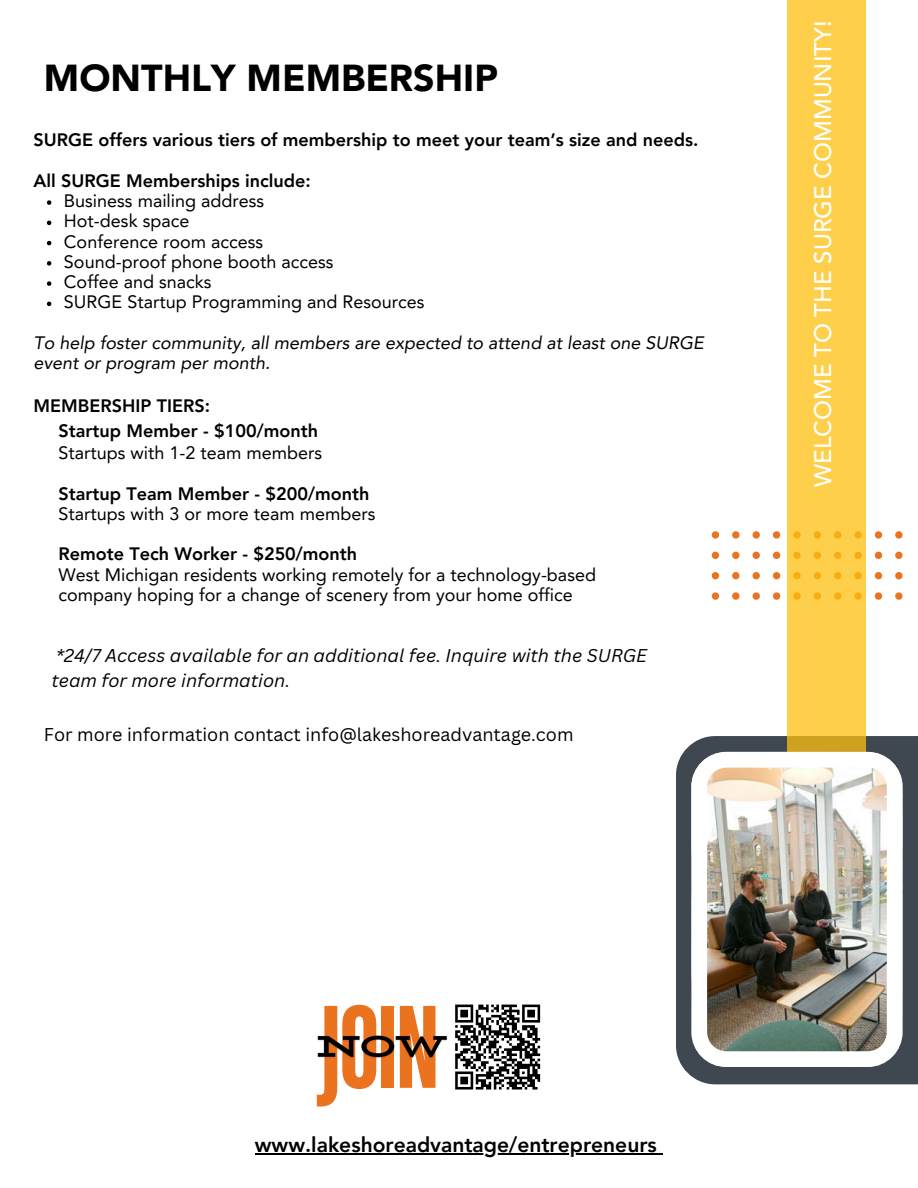
<style>
.page{position:relative;width:918px;height:1188px;background:#fff}
.page>*{position:absolute;margin:0;border:0;box-sizing:border-box;transform-origin:0 0}
.t1{font:700 117px "TT Bluescreens";color:#eb731f}
.t2{font:900 37.5px "Avenir LT Pro";color:#000}
.t3{font:500 24px "Avenir LT Pro";color:#fff}
.t4{font:800 21px "Avenir LT Pro";color:#000}
.t5{font:18px "Avenir LT Pro";color:#000}
.t6{font:800 18px "Avenir LT Pro";color:#000}
.t7{font:italic 18px/20.2px "Avenir LT Pro";color:#000}
.t8{font:italic 18px/24.8px "Canva Sans";color:#000}
.t9{font:18px "Canva Sans";color:#000}
</style>
<div class="page">
<div style="left:676px;top:736px;width:242px;height:348px;background:#3f4851"></div>
<svg style="left:712px;top:592px;width:7px;height:8px"></svg>
<svg style="left:712px;top:572px;width:7px;height:7px"></svg>
<svg style="left:712px;top:552px;width:7px;height:7px"></svg>
<svg style="left:712px;top:531px;width:7px;height:8px"></svg>
<svg style="left:732px;top:592px;width:7px;height:8px"></svg>
<svg style="left:732px;top:572px;width:7px;height:7px"></svg>
<svg style="left:732px;top:552px;width:7px;height:7px"></svg>
<svg style="left:732px;top:531px;width:7px;height:8px"></svg>
<svg style="left:753px;top:592px;width:7px;height:8px"></svg>
<svg style="left:753px;top:572px;width:7px;height:7px"></svg>
<svg style="left:753px;top:552px;width:7px;height:7px"></svg>
<svg style="left:753px;top:531px;width:7px;height:8px"></svg>
<svg style="left:773px;top:592px;width:7px;height:8px"></svg>
<svg style="left:773px;top:572px;width:7px;height:7px"></svg>
<svg style="left:773px;top:552px;width:7px;height:7px"></svg>
<svg style="left:773px;top:531px;width:7px;height:8px"></svg>
<svg style="left:875px;top:592px;width:7px;height:8px"></svg>
<svg style="left:875px;top:572px;width:7px;height:7px"></svg>
<svg style="left:875px;top:552px;width:7px;height:7px"></svg>
<svg style="left:875px;top:531px;width:7px;height:8px"></svg>
<svg style="left:895px;top:592px;width:8px;height:8px"></svg>
<svg style="left:895px;top:572px;width:8px;height:7px"></svg>
<svg style="left:895px;top:552px;width:8px;height:7px"></svg>
<svg style="left:895px;top:531px;width:8px;height:8px"></svg>
<div style="left:787px;top:0;width:78px;height:1019px;background:#fecf4a"></div>
<img style="left:691px;top:752px;width:212px;height:315px">
<svg style="left:47px;top:200px;width:4px;height:5px"></svg>
<svg style="left:47px;top:221px;width:4px;height:4px"></svg>
<svg style="left:47px;top:241px;width:4px;height:4px"></svg>
<svg style="left:47px;top:261px;width:4px;height:5px"></svg>
<svg style="left:47px;top:281px;width:4px;height:5px"></svg>
<svg style="left:47px;top:302px;width:4px;height:4px"></svg>
<img style="left:317px;top:1035px;width:130px;height:23px">
<svg style="left:455px;top:1004px;width:86px;height:86px"></svg>
<hr style="left:255px;top:1154px;width:402px;height:1px;background:#000">
<p class="t2" style="left:44px;top:62px;width:456px">MONTHLY MEMBERSHIP</p>
<h4 class="t6" style="left:33px;top:133px;width:667px">SURGE offers various tiers of membership to meet your team’s size and needs.</h4>
<h2 class="t6" style="left:33px;top:173px;width:279px">All SURGE Memberships include:</h2>
<h6 class="t5" style="left:64px;top:193px;width:202px">Business mailing address</h6>
<h6 class="t5" style="left:64px;top:214px;width:127px">Hot-desk space</h6>
<p class="t5" style="left:64px;top:234px;width:201px">Conference room access</p>
<p class="t5" style="left:64px;top:254px;width:271px">Sound-proof phone booth access</p>
<p class="t5" style="left:64px;top:274px;width:149px">Coffee and snacks</p>
<p class="t5" style="left:64px;top:295px;width:362px">SURGE Startup Programming and Resources</p>
<p class="t7" style="left:33px;top:334px;width:672px">To help foster community, all members are expected to attend at least one SURGE event or program per month.</p>
<p class="t6" style="left:33px;top:398px;width:178px">MEMBERSHIP TIERS:</p>
<p class="t6" style="left:58px;top:423px;width:261px">Startup Member - $100/month</p>
<p class="t5" style="left:58px;top:445px;width:265px">Startups with 1-2 team members</p>
<p class="t6" style="left:58px;top:486px;width:312px">Startup Team Member - $200/month</p>
<p class="t5" style="left:58px;top:506px;width:319px">Startups with 3 or more team members</p>
<p class="t6" style="left:58px;top:547px;width:300px">Remote Tech Worker - $250/month</p>
<p class="t5" style="left:58px;top:567px;width:539px">West Michigan residents working remotely for a technology-based</p>
<p class="t5" style="left:58px;top:587px;width:516px">company hoping for a change of scenery from your home office</p>
<p class="t8" style="left:51px;top:643px;width:597px">*24/7 Access available for an additional fee. Inquire with the SURGE team for more information.</p>
<p class="t9" style="left:44px;top:722px;width:531px">For more information contact info@lakeshoreadvantage.com</p>
<p class="t1" style="left:320px;top:992px;width:122px">JOIN</p>
<p class="t4" style="left:255px;top:1137px;width:403px">www.lakeshoreadvantage/entrepreneurs</p>
<p class="t3" style="left:813px;top:487px;width:468px;rotate:-90deg">WELCOME TO THE SURGE COMMUNITY!</p>
</div>
